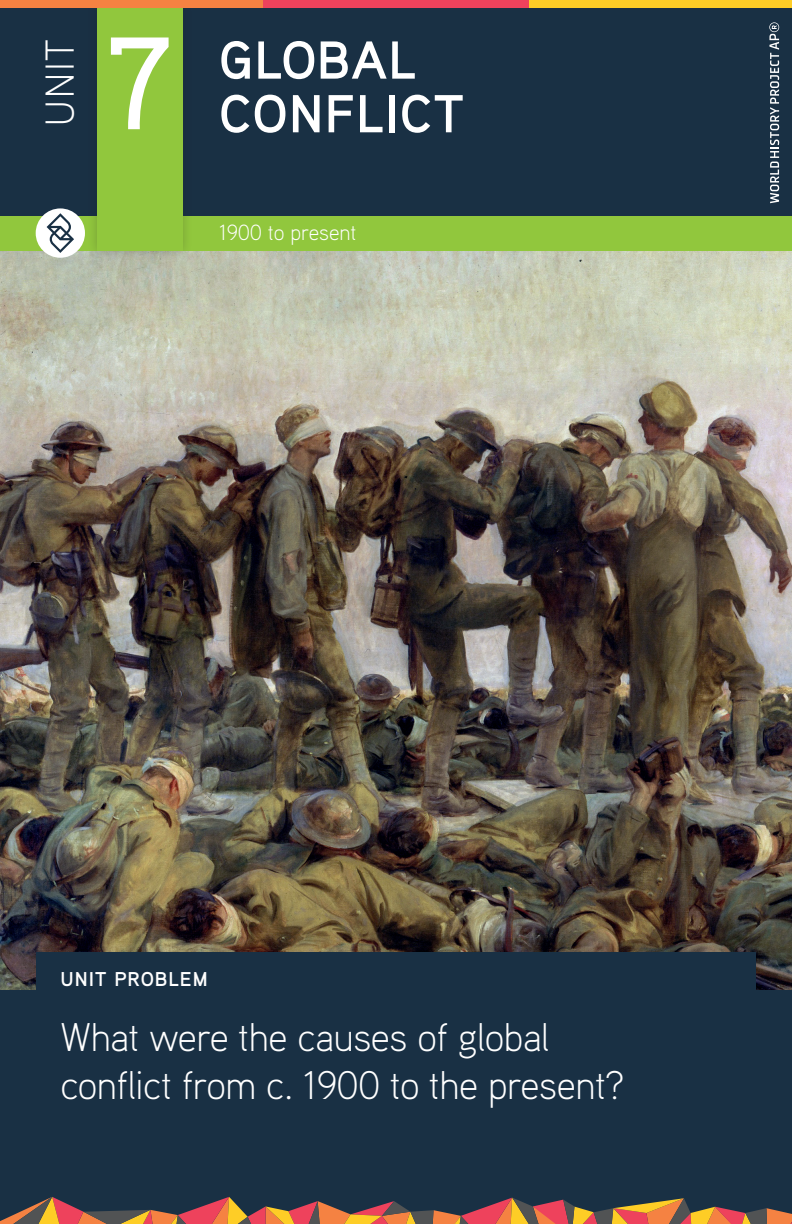
<style>
.page{position:relative;width:792px;height:1224px;background:#fff}
.page>*{position:absolute;margin:0;border:0;box-sizing:border-box;transform-origin:0 0}
.t1{font:500 131.4px "Aaux Pro";color:#fff}
.t2{font:700 53.3px/53.7px "Aaux Pro";letter-spacing:.02em;color:#fff}
.t3{font:300 40.3px "Aaux Pro";color:#fff}
.t4{font:300 40px/48px "Aaux Pro";letter-spacing:-.01em;color:#fff}
.t5{font:300 22px "Aaux Pro";color:#fff}
.t6{font:700 20px "Aaux Pro";letter-spacing:.05em;color:#fff}
</style>
<div class="page">
<img style="left:0;top:251px;width:792px;height:740px">
<div style="left:0;top:991px;width:792px;height:233px;background:#193044"></div>
<div style="left:0;top:0;width:792px;height:216px;background:#193044"></div>
<div style="left:36px;top:952px;width:720px;height:39px;background:#193044"></div>
<div style="left:0;top:216px;width:792px;height:35px;background:#91c73d"></div>
<div style="left:87px;top:0;width:106px;height:261px;background:#231f20;opacity:.25"></div>
<div style="left:97px;top:8px;width:85px;height:243px;background:#91c73d"></div>
<div style="left:36px;top:208px;width:49px;height:50px;background:#fff;border-radius:50%"></div>
<svg style="left:47px;top:213px;width:27px;height:40px"></svg>
<svg style="left:769px;top:22px;width:10px;height:181px"></svg>
<div style="left:262px;top:0;width:267px;height:8px;background:#ee425c"></div>
<div style="left:530px;top:0;width:262px;height:8px;background:#fecd26"></div>
<div style="left:0;top:0;width:262px;height:8px;background:#f58242"></div>
<svg style="left:0;top:1197px;width:792px;height:27px"></svg>
<p class="t3" style="left:34px;top:126px;width:89px;rotate:-90deg">UNIT</p>
<h1 class="t1" style="left:107px;top:1px;width:67px">7</h1>
<h2 class="t2" style="left:219px;top:32px;width:246px">GLOBAL<br>CONFLICT</h2>
<p class="t5" style="left:219px;top:219px;width:139px">1900 to present</p>
<p class="t6" style="left:60px;top:966px;width:149px">UNIT PROBLEM</p>
<p class="t4" style="left:60px;top:1012px;width:565px">What were the causes of global conflict from c. 1900 to the present?</p>
</div>
